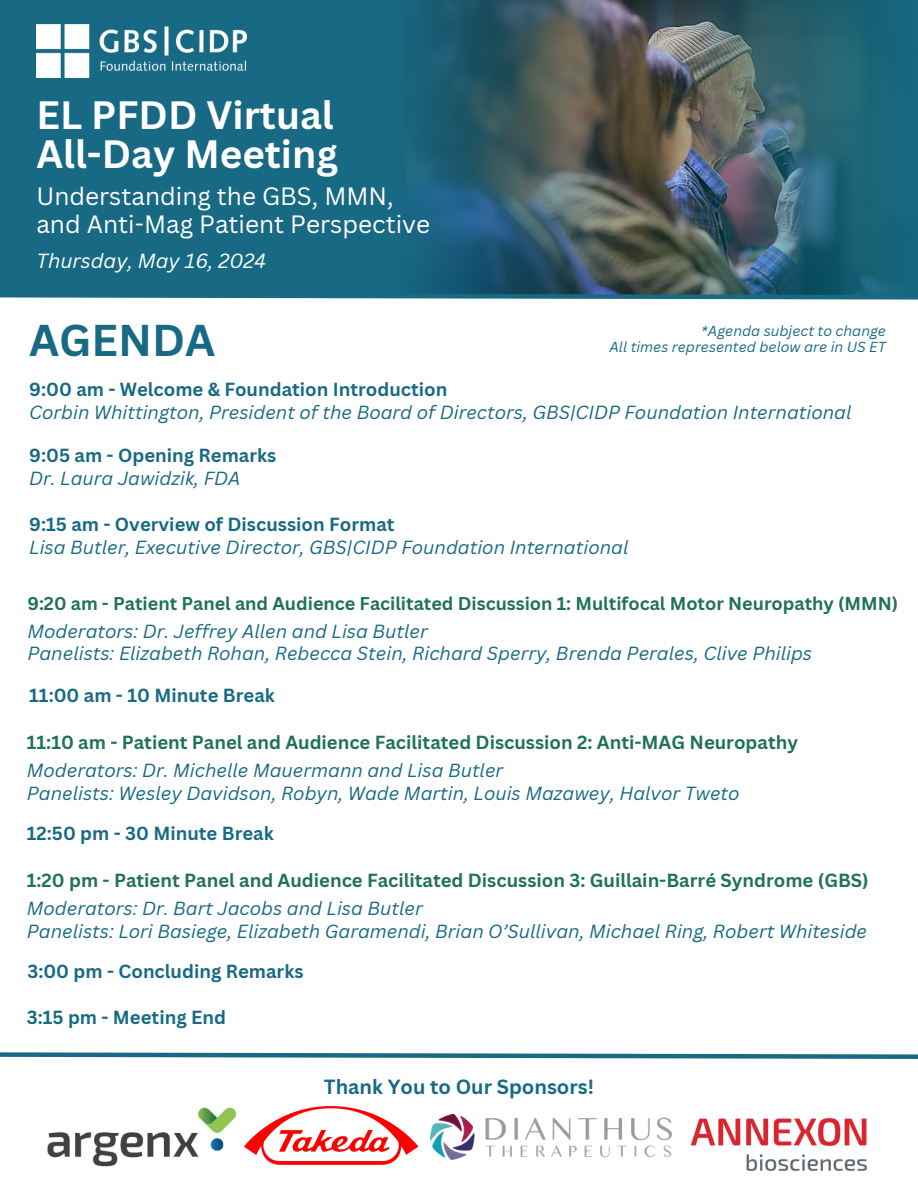
<style>
.page{position:relative;width:918px;height:1188px;background:#fff}
.page>*{position:absolute;margin:0;border:0;box-sizing:border-box;transform-origin:0 0}
.t1{font:700 43.35px "Canva Sans";color:#186a84}
.t2{font:700 38.55px/39px "Canva Sans";color:#fff}
.t3{font:24.45px/27.8px "Canva Sans";color:#fff}
.t4{font:700 19.95px "Canva Sans";color:#186a84}
.t5{font:italic 19.95px "Canva Sans";color:#fff}
.t6{font:italic 18.45px/22.5px "Canva Sans";color:#186a84}
.t7{font:700 18.45px/28.2px "Canva Sans";color:#1f7256}
.t8{font:700 18.45px/23.1px "Canva Sans";color:#186a84}
.t9{font:700 18px "Canva Sans";color:#1f7256}
.t10{font:italic 14.1px "Canva Sans";color:#186a84}
.s1{font-weight:700;font-style:normal}
.s2{font-weight:400;font-style:italic}
.s3{font-weight:400;font-style:italic;color:#186a84}
</style>
<div class="page">
<div style="left:0;top:0;width:432px;height:299px;background:#186a84"></div>
<img style="left:683px;top:0;width:235px;height:291px">
<img style="left:412px;top:0;width:271px;height:291px">
<img style="left:36px;top:24px;width:211px;height:53px">
<img style="left:244px;top:1106px;width:175px;height:59px">
<img style="left:47px;top:1107px;width:190px;height:60px">
<img style="left:690px;top:1117px;width:177px;height:54px">
<img style="left:431px;top:1115px;width:240px;height:45px">
<svg style="left:0;top:1052px;width:918px;height:7px"></svg>
<svg style="left:0;top:291px;width:918px;height:9px"></svg>
<h1 class="t2" style="left:36px;top:95px;width:303px">EL PFDD Virtual<br>All-Day Meeting</h1>
<p class="t3" style="left:36px;top:182px;width:395px">Understanding the GBS, MMN, and Anti-Mag Patient Perspective</p>
<p class="t5" style="left:36px;top:247px;width:231px">Thursday, May 16, 2024</p>
<h5 class="t1" style="left:29px;top:310px;width:188px">AGENDA</h5>
<h5 class="t10" style="left:701px;top:321px;width:186px">*Agenda subject to change</h5>
<h5 class="t10" style="left:609px;top:337px;width:278px">All times represented below are in US ET</h5>
<h5 class="t6" style="left:29px;top:378px;width:824px"><span class="s1">9:00 am - Welcome &amp; Foundation Introduction<br></span>Corbin Whittington, President of the Board of Directors, GBS|CIDP Foundation International</h5>
<h4 class="t8" style="left:29px;top:443px;width:249px">9:05 am - Opening Remarks<br><span class="s2">Dr. Laura Jawidzik, FDA</span></h4>
<h5 class="t6" style="left:29px;top:513px;width:601px;line-height:23.1px"><span class="s1">9:15 am - Overview of Discussion Format<br></span>Lisa Butler, Executive Director, GBS|CIDP Foundation International</h5>
<p class="t9" style="left:27px;top:590px;width:872px">9:20 am - Patient Panel and Audience Facilitated Discussion 1: Multifocal Motor Neuropathy (MMN)</p>
<p class="t6" style="left:27px;top:619px;width:786px">Moderators: Dr. Jeffrey Allen and Lisa Butler<br>Panelists: Elizabeth Rohan, Rebecca Stein, Richard Sperry, Brenda Perales, Clive Philips</p>
<h4 class="t8" style="left:29px;top:683px;width:247px">11:00 am - 10 Minute Break</h4>
<h5 class="t7" style="left:27px;top:728px;width:773px">11:10 am - Patient Panel and Audience Facilitated Discussion 2: Anti-MAG Neuropathy<br><span class="s3">Moderators: Dr. Michelle Mauermann and Lisa Butler</span></h5>
<h5 class="t6" style="left:27px;top:781px;width:714px">Panelists: Wesley Davidson, Robyn, Wade Martin, Louis Mazawey, Halvor Tweto</h5>
<h4 class="t8" style="left:27px;top:821px;width:248px">12:50 pm - 30 Minute Break</h4>
<h4 class="t7" style="left:27px;top:866px;width:844px">1:20 pm - Patient Panel and Audience Facilitated Discussion 3: Guillain-Barré Syndrome (GBS)<br><span class="s3">Moderators: Dr. Bart Jacobs and Lisa Butler</span></h4>
<h4 class="t6" style="left:27px;top:919px;width:842px">Panelists: Lori Basiege, Elizabeth Garamendi, Brian O’Sullivan, Michael Ring, Robert Whiteside</h4>
<h4 class="t8" style="left:27px;top:959px;width:278px">3:00 pm - Concluding Remarks</h4>
<p class="t8" style="left:27px;top:1005px;width:201px">3:15 pm - Meeting End</p>
<p class="t4" style="left:324px;top:1073px;width:272px">Thank You to Our Sponsors!</p>
</div>
